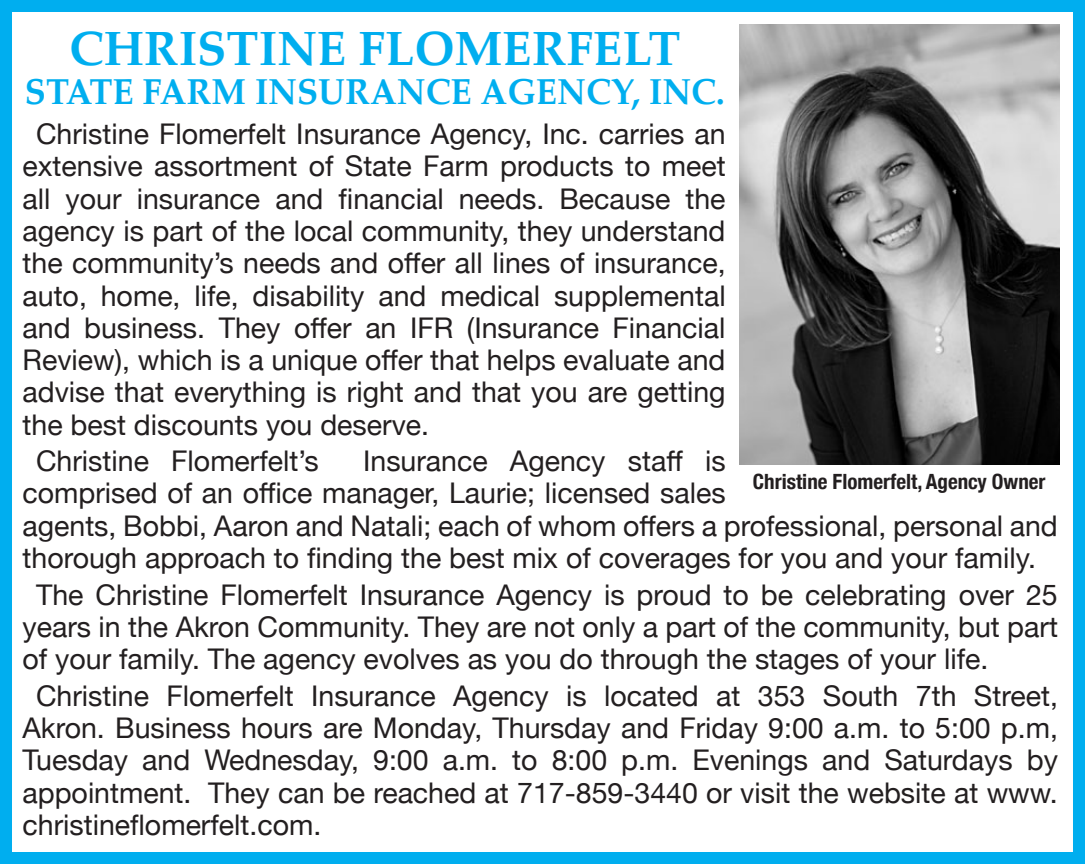
<style>
.page{position:relative;width:1085px;height:864px;background:#fff}
.page>*{position:absolute;margin:0;border:0;box-sizing:border-box;transform-origin:0 0}
.t1{font:700 48px "Palatino";color:#00aeef}
.t2{font:700 36px "Palatino";color:#00aeef;scale:.96 1}
.t3{font:28.5px/32.4px "Helvetica Neue";color:#231f20;text-align:justify}
.t4{font:700 condensed 21px "Helvetica Neue";color:#231f20}
</style>
<div class="page">
<div style="left:0;top:0;width:1085px;height:864px;border:12px solid #00aeef"></div>
<img style="left:739px;top:25px;width:320px;height:439px">
<p class="t1" style="left:69px;top:8px;width:613px">CHRISTINE FLOMERFELT</p>
<p class="t2" style="left:25px;top:61px;width:730px">STATE FARM INSURANCE AGENCY, INC.</p>
<p class="t3" style="left:22px;top:119px;width:704px;text-indent:14px">Christine Flomerfelt Insurance Agency, Inc. carries an extensive assortment of State Farm products to meet all your insurance and financial needs. Because the agency is part of the local community, they understand the community’s needs and offer all lines of insurance, auto, home, life, disability and medical supplemental and business. They offer an IFR (Insurance Financial Review), which is a unique offer that helps evaluate and advise that everything is right and that you are getting the best discounts you deserve.</p>
<p class="t3" style="left:36px;top:446px;width:284px">Christine Flomerfelt’s</p>
<p class="t3" style="left:22px;top:446px;width:1036px;text-align:left;text-indent:340px">Insurance Agency staff is<br>comprised of an office manager, Laurie; licensed sales<br>agents, Bobbi, Aaron and Natali; each of whom offers a professional, personal and thorough approach to finding the best mix of coverages for you and your family.</p>
<p class="t3" style="left:22px;top:580px;width:1037px;text-indent:14px">The Christine Flomerfelt Insurance Agency is proud to be celebrating over 25 years in the Akron Community. They are not only a part of the community, but part of your family. The agency evolves as you do through the stages of your life.</p>
<p class="t3" style="left:22px;top:681px;width:1037px;text-indent:14px">Christine Flomerfelt Insurance Agency is located at 353 South 7th Street, Akron. Business hours are Monday, Thursday and Friday 9:00 a.m. to 5:00 p.m, Tuesday and Wednesday, 9:00 a.m. to 8:00 p.m. Evenings and Saturdays by appointment. They can be reached at 717-859-3440 or visit the website at www. christineflomerfelt.com.</p>
<p class="t4" style="left:753px;top:464px;width:294px">Christine Flomerfelt, Agency Owner</p>
</div>
